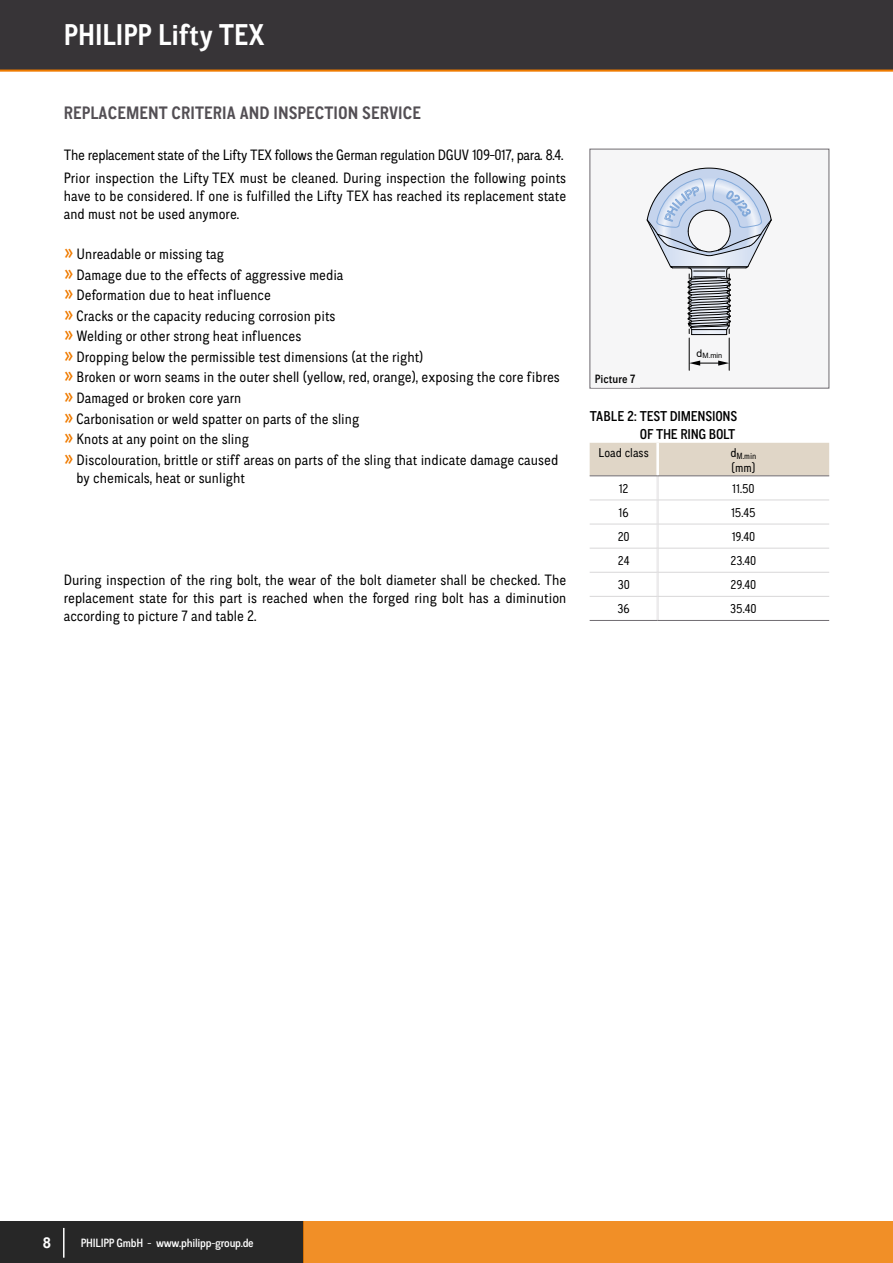
<style>
.page{position:relative;width:893px;height:1263px;background:#fff}
.page>*{position:absolute;margin:0;border:0;box-sizing:border-box;transform-origin:0 0}
.t1{font:700 30px "CA Normal";color:#fff}
.t2{font:700 18px "CA Normal";letter-spacing:.005em;color:#534f54}
.t3{font:15px/20.5px "CA Normal";color:#000}
.t4{font:15px/22.5px "CA Normal";letter-spacing:-.02em;color:#000}
.t5{font:700 15px "Arial";color:#fff}
.t6{font:500 14.25px/18px "CA Normal";letter-spacing:-.015em;color:#000;text-align:right}
.t7{font:12.75px "CA Normal";color:#000}
.t8{font:500 12px "CA Normal";letter-spacing:-.02em;color:#fff}
.t9{font:500 12px "CA Normal";color:#000}
.t10{font:8.85px "CA Normal";color:#000}
.t11{font:7.35px "Arial";color:#000}
.s1{font-size:22.5px;color:#ef7b00}
</style>
<div class="page">
<div style="left:0;top:1221px;width:303px;height:42px;background:#272727"></div>
<div style="left:0;top:0;width:893px;height:71px;background:#373437"></div>
<div style="left:303px;top:1221px;width:590px;height:42px;background:#f18f27"></div>
<hr style="left:0;top:70px;width:893px;height:2px;background:#ef7b00">
<hr style="left:63px;top:1228px;width:2px;height:30px;background:#fff">
<svg style="left:590px;top:443px;width:239px;height:105px"></svg>
<hr style="left:656px;top:443px;width:3px;height:33px;background:#fff">
<hr style="left:656px;top:476px;width:3px;height:24px;background:#ecebec">
<hr style="left:656px;top:500px;width:3px;height:24px;background:#ecebec">
<hr style="left:656px;top:524px;width:3px;height:24px;background:#ecebec">
<hr style="left:656px;top:548px;width:3px;height:24px;background:#ecebec">
<hr style="left:656px;top:572px;width:3px;height:24px;background:#ecebec">
<hr style="left:656px;top:597px;width:3px;height:23px;background:#ecebec">
<hr style="left:590px;top:500px;width:68px;height:1px;background:#d8d7d8">
<hr style="left:658px;top:500px;width:171px;height:1px;background:#d8d7d8">
<hr style="left:590px;top:524px;width:68px;height:1px;background:#d8d7d8">
<hr style="left:658px;top:524px;width:171px;height:1px;background:#d8d7d8">
<hr style="left:590px;top:548px;width:68px;height:1px;background:#d8d7d8">
<hr style="left:658px;top:548px;width:171px;height:1px;background:#d8d7d8">
<hr style="left:590px;top:572px;width:68px;height:1px;background:#d8d7d8">
<hr style="left:658px;top:572px;width:171px;height:1px;background:#d8d7d8">
<hr style="left:590px;top:596px;width:68px;height:1px;background:#d8d7d8">
<hr style="left:658px;top:596px;width:171px;height:1px;background:#d8d7d8">
<hr style="left:590px;top:476px;width:68px;height:1px;background:#6f6b70">
<hr style="left:658px;top:476px;width:171px;height:1px;background:#6f6b70">
<hr style="left:590px;top:620px;width:68px;height:1px;background:#6f6b70">
<hr style="left:658px;top:620px;width:171px;height:1px;background:#6f6b70">
<div style="left:590px;top:149px;width:239px;height:239px;background:#f6f6f7"></div>
<hr style="left:729px;top:338px;width:1px;height:32px;background:#000">
<hr style="left:689px;top:338px;width:1px;height:32px;background:#000">
<svg style="left:689px;top:361px;width:40px;height:5px"></svg>
<svg style="left:646px;top:167px;width:126px;height:168px"></svg>
<h1 class="t1" style="left:64px;top:14px;width:203px">PHILIPP Lifty TEX</h1>
<p class="t2" style="left:64px;top:100px;width:359px">REPLACEMENT CRITERIA AND INSPECTION SERVICE</p>
<p class="t4" style="left:64px;top:143px;width:504px">The replacement state of the Lifty TEX follows the German regulation DGUV 109-017, para. 8.4.<br>Prior inspection the Lifty TEX must be cleaned. During inspection the following points</p>
<p class="t3" style="left:64px;top:186px;width:504px;line-height:18px">have to be considered. If one is fulfilled the Lifty TEX has reached its replacement state and must not be used anymore.</p>
<p class="t3" style="left:64px;top:243px;width:498px"><span class="s1">»</span> Unreadable or missing tag<br><span class="s1">»</span> Damage due to the effects of aggressive media<br><span class="s1">»</span> Deformation due to heat influence<br><span class="s1">»</span> Cracks or the capacity reducing corrosion pits<br><span class="s1">»</span> Welding or other strong heat influences<br><span class="s1">»</span> Dropping below the permissible test dimensions (at the right)<br><span class="s1">»</span> Broken or worn seams in the outer shell (yellow, red, orange), exposing the core fibres <span class="s1">»</span> Damaged or broken core yarn<br><span class="s1">»</span> Carbonisation or weld spatter on parts of the sling<br><span class="s1">»</span> Knots at any point on the sling<br><span class="s1">»</span> Discolouration, brittle or stiff areas on parts of the sling that indicate damage caused</p>
<p class="t3" style="left:77px;top:467px;width:170px">by chemicals, heat or sunlight</p>
<p class="t3" style="left:64px;top:570px;width:504px;line-height:18px;text-align:justify">During inspection of the ring bolt, the wear of the bolt diameter shall be checked. The replacement state for this part is reached when the forged ring bolt has a diminution according to picture 7 and table 2.</p>
<p class="t9" style="left:595px;top:371px;width:42px">Picture 7</p>
<p class="t11" style="left:696px;top:351px;width:27px"><sup>d</sup>M.min</p>
<p class="t6" style="left:590px;top:406px;width:149px">TABLE 2: TEST DIMENSIONS<br>OF THE RING BOLT</p>
<p class="t7" style="left:599px;top:444px;width:52px">Load class</p>
<p class="t10" style="left:730px;top:449px;width:28px"><sup>d</sup>M.min</p>
<p class="t7" style="left:731px;top:459px;width:25px">[mm]</p>
<p class="t7" style="left:619px;top:480px;width:11px">12</p>
<p class="t7" style="left:732px;top:480px;width:24px">11.50</p>
<p class="t7" style="left:619px;top:504px;width:12px">16</p>
<p class="t7" style="left:731px;top:504px;width:26px">15.45</p>
<p class="t7" style="left:618px;top:528px;width:14px">20</p>
<p class="t7" style="left:732px;top:528px;width:25px">19.40</p>
<p class="t7" style="left:618px;top:552px;width:13px">24</p>
<p class="t7" style="left:731px;top:552px;width:27px">23.40</p>
<p class="t7" style="left:618px;top:576px;width:14px">30</p>
<p class="t7" style="left:731px;top:576px;width:27px">29.40</p>
<p class="t7" style="left:618px;top:600px;width:14px">36</p>
<p class="t7" style="left:730px;top:600px;width:28px">35.40</p>
<p class="t5" style="left:43px;top:1232px;width:10px">8</p>
<p class="t8" style="left:81px;top:1235px;width:174px">PHILIPP GmbH - www.philipp-group.de</p>
</div>
